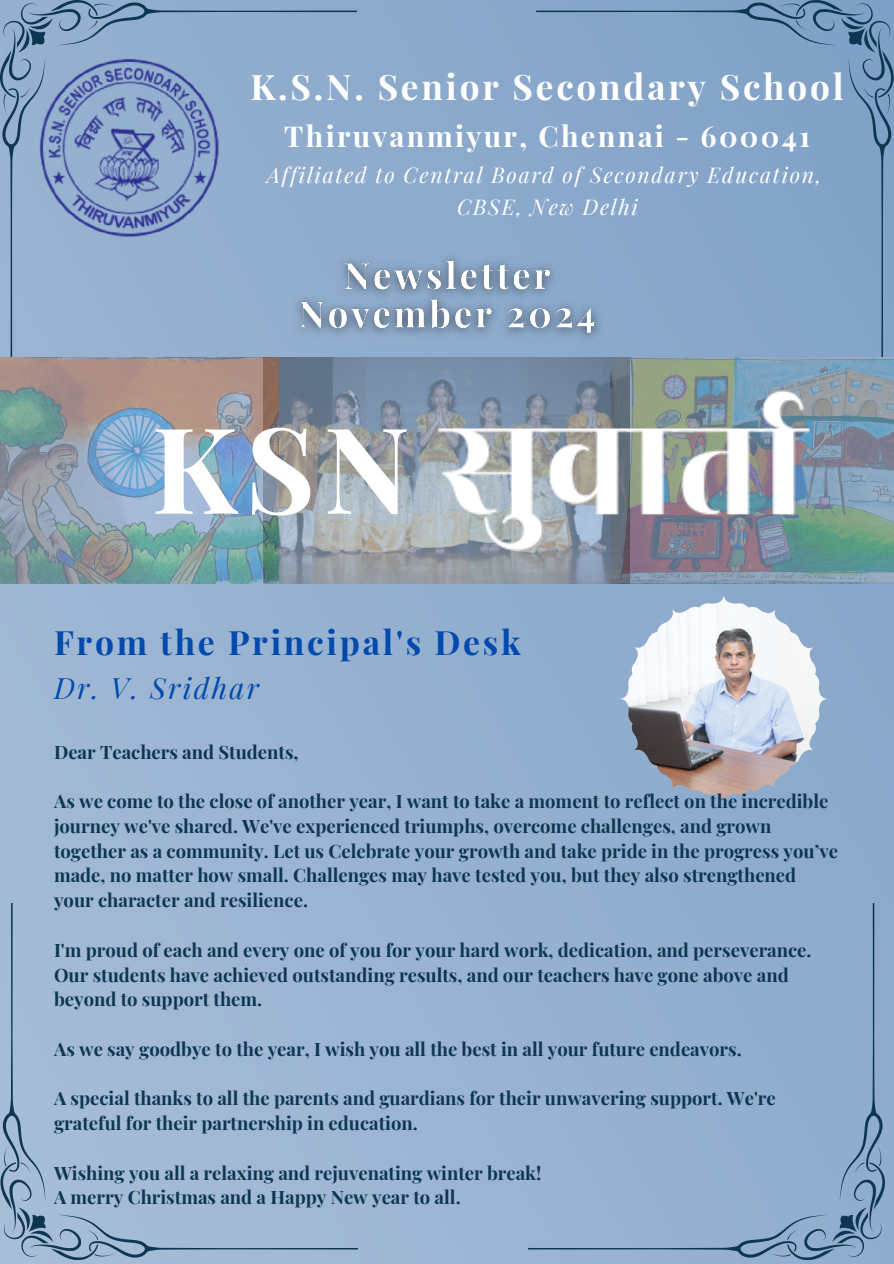
<style>
.page{position:relative;width:894px;height:1264px;background:#fff}
.page>*{position:absolute;margin:0;border:0;box-sizing:border-box;transform-origin:0 0}
.t1{font:700 119.55px "Playfair Display";color:#fff}
.t2{font:700 35.1px "Playfair Display";letter-spacing:.08em;color:#fff}
.t3{font:700 33.6px "Playfair Display";letter-spacing:.08em;color:#004aad}
.t4{font:700 28.8px "Playfair Display";letter-spacing:.08em;color:#fff}
.t5{font:italic 28.8px "Playfair Display";letter-spacing:.08em;color:#004aad}
.t6{font:italic 21.3px/32.7px "Playfair Display";letter-spacing:.08em;color:#fff;text-align:center}
.t7{font:700 18.45px/24.8px "Playfair Display";color:#0d3652}
</style>
<div class="page">
<div style="left:0;top:1px;width:893px;height:1262px;background:linear-gradient(to right,#a0b8d4,#8aa8ca)"></div>
<img style="left:619px;top:594px;width:209px;height:209px">
<div style="left:0;top:903px;width:357px;height:356px;background:#a1b9d5"></div>
<div style="left:528px;top:903px;width:356px;height:356px;background:#93afcf"></div>
<div style="left:0;top:0;width:357px;height:357px;background:#93afcf"></div>
<img style="left:629px;top:357px;width:264px;height:226px">
<img style="left:278px;top:357px;width:351px;height:226px">
<img style="left:0;top:357px;width:278px;height:226px">
<img style="left:438px;top:390px;width:371px;height:160px">
<img style="left:283px;top:245px;width:253px;height:107px">
<div style="left:536px;top:0;width:356px;height:357px;background:#85a5c9"></div>
<img style="left:16px;top:42px;width:223px;height:210px">
<p class="t2" style="left:250px;top:62px;width:594px">K.S.N. Senior Secondary School</p>
<p class="t4" style="left:284px;top:115px;width:527px">Thiruvanmiyur, Chennai - 600041</p>
<p class="t6" style="left:267px;top:157px;width:556px">Affiliated to Central Board of Secondary Education,<br>CBSE, New Delhi</p>
<p class="t1" style="left:151px;top:384px;width:260px">KSN</p>
<p class="t3" style="left:54px;top:618px;width:468px">From the Principal's Desk</p>
<p class="t5" style="left:54px;top:667px;width:206px">Dr. V. Sridhar</p>
<h4 class="t7" style="left:54px;top:738px;width:246px">Dear Teachers and Students,</h4>
<p class="t7" style="left:54px;top:788px;width:785px">As we come to the close of another year, I want to take a moment to reflect on the incredible journey we've shared. We've experienced triumphs, overcome challenges, and grown together as a community. Let us Celebrate your growth and take pride in the progress you’ve made, no matter how small. Challenges may have tested you, but they also strengthened your character and resilience.</p>
<p class="t7" style="left:54px;top:936px;width:758px">I'm proud of each and every one of you for your hard work, dedication, and perseverance.<br>Our students have achieved outstanding results, and our teachers have gone above and beyond to support them.</p>
<p class="t7" style="left:54px;top:1035px;width:689px">As we say goodbye to the year, I wish you all the best in all your future endeavors.</p>
<p class="t7" style="left:54px;top:1085px;width:723px">A special thanks to all the parents and guardians for their unwavering support. We're grateful for their partnership in education.</p>
<h1 class="t7" style="left:54px;top:1159px;width:488px">Wishing you all a relaxing and rejuvenating winter break!</h1>
<p class="t7" style="left:54px;top:1184px;width:408px">A merry Christmas and a Happy New year to all.</p>
</div>
